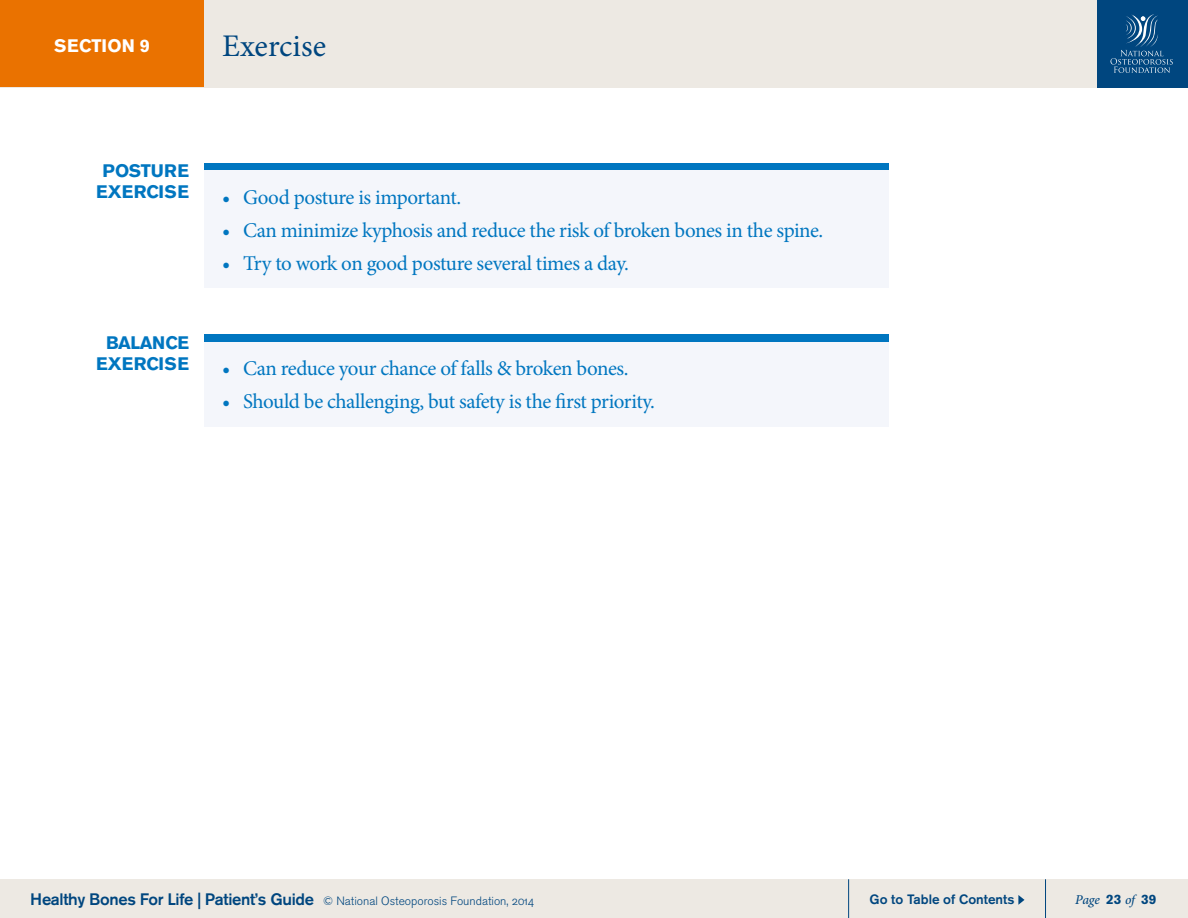
<style>
.page{position:relative;width:1188px;height:918px;background:#fff}
.page>*{position:absolute;margin:0;border:0;box-sizing:border-box;transform-origin:0 0}
.t1{font:31.5px "Minion Pro";color:#00467f}
.t2{font:21px "Minion Pro";letter-spacing:-.025em;color:#0076c0}
.t3{font:700 18px/21px "Akzidenz Grotesk BE";color:#0076c0;text-align:center}
.t4{font:700 18px "Akzidenz Grotesk BE";color:#fff}
.t5{font:500 13.5px "Akzidenz Grotesk BE";color:#00467f}
.t6{font:italic 500 13.5px "Minion Pro";letter-spacing:-.015em;color:#00467f}
.t7{font:12px "Akzidenz Grotesk BE Light Os F";color:#00467f}
.s1{font-family:"Akzidenz Grotesk BE";font-weight:500;font-size:16.5px}
.s2{font-family:"Akzidenz Grotesk BE";font-weight:700;font-style:normal}
</style>
<div class="page">
<div style="left:0;top:0;width:1188px;height:88px;background:#ede9e3"></div>
<div style="left:0;top:0;width:204px;height:87px;background:#ea7200"></div>
<div style="left:1097px;top:0;width:91px;height:88px;background:#00467f"></div>
<svg style="left:1110px;top:14px;width:63px;height:59px"></svg>
<div style="left:204px;top:163px;width:685px;height:8px;background:#0076c0"></div>
<div style="left:204px;top:334px;width:685px;height:8px;background:#0076c0"></div>
<div style="left:204px;top:171px;width:685px;height:117px;background:#f4f6fb"></div>
<div style="left:204px;top:342px;width:685px;height:84px;background:#f4f6fb"></div>
<div style="left:0;top:879px;width:1188px;height:39px;background:#ede9e3"></div>
<svg style="left:1018px;top:895px;width:7px;height:10px"></svg>
<hr style="left:848px;top:879px;width:1px;height:39px;background:#00467f">
<hr style="left:1045px;top:879px;width:1px;height:39px;background:#00467f">
<p class="t4" style="left:54px;top:35px;width:24px">SECTI</p>
<p class="t4" style="left:107px;top:35px;width:44px">ON 9</p>
<h1 class="t1" style="left:222px;top:24px;width:106px">Exercise</h1>
<p class="t3" style="left:96px;top:161px;width:94px">POSTURE<br>EXERCISE</p>
<p class="t3" style="left:96px;top:332px;width:94px">BALANCE<br>EXERCISE</p>
<p class="t2" style="left:222px;top:183px;width:238px">• Good posture is important.</p>
<p class="t2" style="left:222px;top:216px;width:600px">• Can minimize kyphosis and reduce the risk of broken bones in the spine.</p>
<p class="t2" style="left:222px;top:249px;width:406px">• Try to work on good posture several times a day.</p>
<p class="t2" style="left:222px;top:354px;width:406px">• Can reduce your chance of falls &amp; broken bones.</p>
<p class="t2" style="left:222px;top:387px;width:432px">• Should be challenging, but safety is the first priority.</p>
<p class="t7" style="left:30px;top:894px;width:505px"><span class="s1">Healthy Bones For Life | Patient’s Guide</span> © National Osteoporosis Foundation, 2014</p>
<p class="t5" style="left:870px;top:891px;width:146px">Go to Table of Contents</p>
<p class="t6" style="left:1075px;top:890px;width:83px">Page <span class="s2">23</span> of <span class="s2">39</span></p>
</div>
